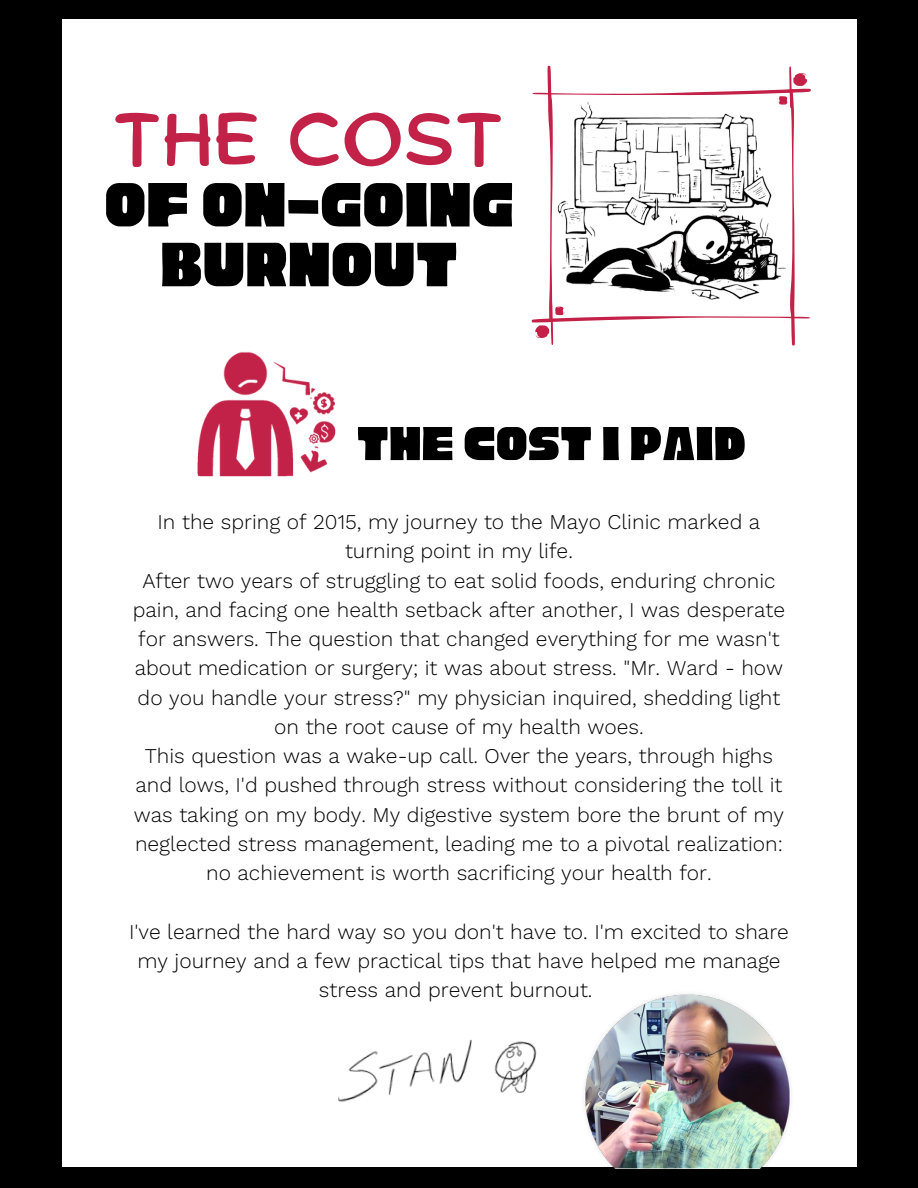
<style>
.page{position:relative;width:918px;height:1188px;background:#000}
.page>*{position:absolute;margin:0;border:0;box-sizing:border-box;transform-origin:0 0}
.t1{font:72.9px "Comica";color:#c32248}
.t2{font:69.15px/59.8px "Cubao Free Regular";color:#000;text-align:center}
.t3{font:52.65px "Cubao Free Regular";color:#000}
.t4{font:300 21px/29.2px "Work Sans";color:#000;text-align:center}
</style>
<div class="page">
<div style="left:62px;top:19px;width:794px;height:1148px;background:#fff"></div>
<svg style="left:532px;top:66px;width:279px;height:280px"></svg>
<svg style="left:555px;top:307px;width:10px;height:8px"></svg>
<svg style="left:535px;top:325px;width:14px;height:13px"></svg>
<svg style="left:793px;top:73px;width:14px;height:13px"></svg>
<img style="left:532px;top:92px;width:279px;height:214px">
<img style="left:197px;top:352px;width:139px;height:125px">
<img style="left:338px;top:1039px;width:199px;height:63px">
<img style="left:584px;top:994px;width:207px;height:175px">
<h1 class="t1" style="left:112px;top:107px;width:393px">THE COST</h1>
<h2 class="t2" style="left:104px;top:176px;width:411px">OF ON-GOING<br>BURNOUT</h2>
<h3 class="t3" style="left:357px;top:418px;width:391px">THE COST I PAID</h3>
<p class="t4" style="left:133px;top:507px;width:654px">In the spring of 2015, my journey to the Mayo Clinic marked a turning point in my life.<br>After two years of struggling to eat solid foods, enduring chronic pain, and facing one health setback after another, I was desperate for answers. The question that changed everything for me wasn't about medication or surgery; it was about stress. "Mr. Ward - how do you handle your stress?" my physician inquired, shedding light on the root cause of my health woes.<br>This question was a wake-up call. Over the years, through highs and lows, I'd pushed through stress without considering the toll it was taking on my body. My digestive system bore the brunt of my neglected stress management, leading me to a pivotal realization: no achievement is worth sacrificing your health for.</p>
<p class="t4" style="left:129px;top:917px;width:661px">I've learned the hard way so you don't have to. I'm excited to share my journey and a few practical tips that have helped me manage stress and prevent burnout.</p>
</div>
